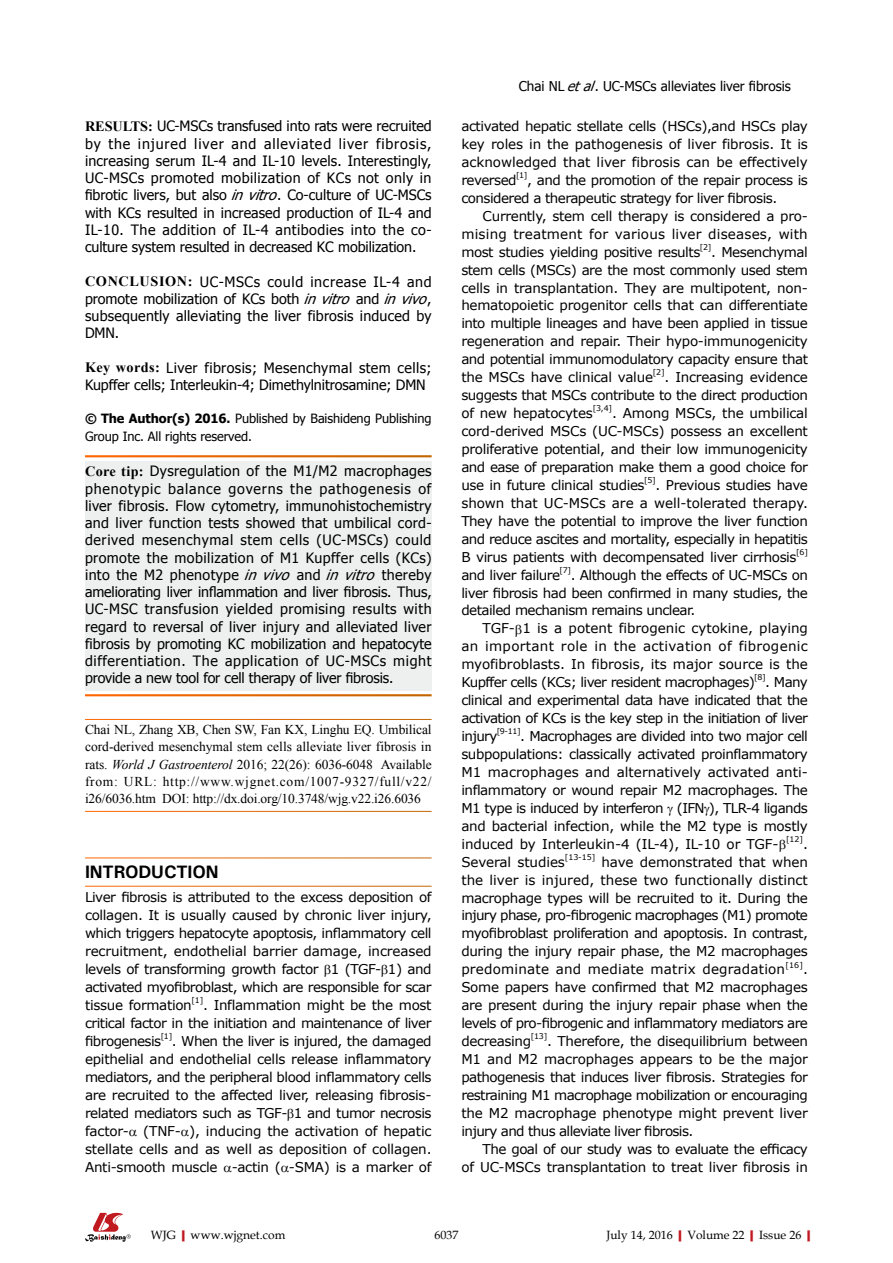
<style>
.page{position:relative;width:893px;height:1263px;background:#fff}
.page>*{position:absolute;margin:0;border:0;box-sizing:border-box;transform-origin:0 0}
.t1{font:700 18px "Univers";letter-spacing:-.01em;color:#000}
.t2{font:14.25px/17.2px "Tahoma";letter-spacing:-.005em;color:#000;text-align:justify}
.t3{font:13.5px/18px "Verdana";letter-spacing:-.035em;color:#000;text-align:justify}
.t4{font:13.5px/17.2px "Times New Roman";letter-spacing:-.01em;color:#000;text-align:justify}
.t5{font:13.5px "Verdana";letter-spacing:-.015em;color:#000}
.t6{font:13.5px "Verdana";letter-spacing:-.005em;color:#000}
.t7{font:13.5px "Verdana";letter-spacing:.015em;color:#000}
.t8{font:13.5px "Verdana";letter-spacing:.02em;color:#000}
.t9{font:13.5px "Tahoma";color:#000}
.t10{font:13.5px "Verdana";color:#000}
.t11{font:13.5px "Verdana";letter-spacing:-.01em;color:#000}
.t12{font:12.75px/17.2px "Tahoma";letter-spacing:-.005em;color:#000}
.t13{font:12px "Book Antiqua";color:#000}
.t14{font:7.8px "Verdana";letter-spacing:-.005em;color:#000}
.s1{font-family:"Times New Roman";font-weight:700}
.s2{font-style:italic}
.s3{font-weight:700}
.s4{font-weight:700;color:#c01920}
</style>
<div class="page">
<div style="left:85px;top:461px;width:347px;height:230px;background:#eeefef"></div>
<svg style="left:85px;top:1213px;width:46px;height:29px"></svg>
<p class="t2" style="left:85px;top:117px;width:348px"><span class="s1">RESULTS:</span> UC-MSCs transfused into rats were recruited by the injured liver and alleviated liver fibrosis, increasing serum IL-4 and IL-10 levels. Interestingly, UC-MSCs promoted mobilization of KCs not only in fibrotic livers, but also <span class="s2">invitro</span>. Co-culture of UC-MSCs with KCs resulted in increased production of IL-4 and IL-10. The addition of IL-4 antibodies into the co&shy;culture system resulted in decreased KC mobilization.</p>
<p class="t2" style="left:85px;top:272px;width:348px"><span class="s1">CONCLUSION:</span> UC-MSCs could increase IL-4 and promote mobilization of KCs both <span class="s2">invitro</span> and <span class="s2">invivo</span>, subsequently alleviating the liver fibrosis induced by DMN.</p>
<p class="t2" style="left:85px;top:358px;width:348px"><span class="s1">Key words:</span> Liver fibrosis; Mesenchymal stem cells;<br>Kupffer cells; Interleukin-4; Dimethylnitrosamine; DMN</p>
<p class="t12" style="left:85px;top:409px;width:348px"><span class="s3">© The Author(s) 2016.</span> Published by Baishideng Publishing<br>Group Inc. All rights reserved.</p>
<p class="t2" style="left:85px;top:462px;width:348px"><span class="s1">Core tip:</span> Dysregulation of the M1/M2 macrophages phenotypic balance governs the pathogenesis of liver fibrosis. Flow cytometry, immunohistochemistry and liver function tests showed that umbilical cord&shy;derived mesenchymal stem cells (UC-MSCs) could promote the mobilization of M1 Kupffer cells (KCs) into the M2 phenotype <span class="s2">invivo</span> and <span class="s2">invitro</span> thereby ameliorating liver inflammation and liver fibrosis. Thus, UC-MSC transfusion yielded promising results with regard to reversal of liver injury and alleviated liver fibrosis by promoting KC mobilization and hepatocyte differentiation. The application of UC-MSCs might provide a new tool for cell therapy of liver fibrosis.</p>
<p class="t4" style="left:85px;top:721px;width:348px">Chai NL, Zhang XB, Chen SW, Fan KX, Linghu EQ. Umbilical cord-derived mesenchymal stem cells alleviate liver fibrosis in rats. <span class="s2">World J Gastroenterol</span> 2016; 22(26): 6036-6048 Available from: URL: http://www.wjgnet.com/1007-9327/full/v22/ i26/6036.htm DOI: http://dx.doi.org/10.3748/wjg.v22.i26.6036</p>
<p class="t1" style="left:85px;top:861px;width:135px">INTRODUCTION</p>
<p class="t3" style="left:85px;top:887px;width:348px">Liver fibrosis is attributed to the excess deposition of collagen. It is usually caused by chronic liver injury, which triggers hepatocyte apoptosis, inflammatory cell recruitment, endothelial barrier damage, increased levels of transforming growth factor 1 (TGF- 1) and activated myofibroblast, which are responsible for scar tissue formation</p>
<p class="t14" style="left:192px;top:995px;width:13px">[1]</p>
<p class="t3" style="left:85px;top:995px;width:348px;text-indent:118px">. Inflammation might be the most critical factor in the initiation and maintenance of liver fibrogenesis</p>
<p class="t14" style="left:161px;top:1031px;width:13px">[1]</p>
<p class="t3" style="left:85px;top:1031px;width:348px;text-indent:87px">. When the liver is injured, the damaged epithelial and endothelial cells release inflammatory mediators, and the peripheral blood inflammatory cells are recruited to the affected liver, releasing fibrosis&shy;related mediators such as TGF- 1 and tumor necrosis factor- (TNF- ), inducing the activation of hepatic stellate cells and as well as deposition of collagen.<br>Anti-smooth muscle -actin ( -SMA) is a marker of</p>
<p class="t9" style="left:519px;top:77px;width:274px">Chai NL <span class="s2">etal</span>. UC-MSCs alleviates liver fibrosis</p>
<p class="t3" style="left:461px;top:116px;width:348px">activated hepatic stellate cells (HSCs),and HSCs play key roles in the pathogenesis of liver fibrosis. It is acknowledged that liver fibrosis can be effectively reversed</p>
<p class="t14" style="left:516px;top:170px;width:13px">[1]</p>
<p class="t3" style="left:527px;top:170px;width:282px">, and the promotion of the repair process is</p>
<p class="t3" style="left:461px;top:188px;width:317px">considered a therapeutic strategy for liver fibrosis.</p>
<p class="t3" style="left:483px;top:206px;width:325px">Currently, stem cell therapy is considered a pro-</p>
<p class="t7" style="left:461px;top:225px;width:348px">mising treatment for various liver diseases, with</p>
<p class="t3" style="left:461px;top:242px;width:240px">most studies yielding positive results</p>
<p class="t14" style="left:700px;top:242px;width:13px">[2]</p>
<p class="t3" style="left:461px;top:242px;width:348px;text-indent:250px">. Mesenchymal stem cells (MSCs) are the most commonly used stem cells in transplantation. They are multipotent, non&shy;hematopoietic progenitor cells that can differentiate into multiple lineages and have been applied in tissue regeneration and repair. Their hypo-immunogenicity and potential immunomodulatory capacity ensure that the MSCs have clinical value</p>
<p class="t14" style="left:653px;top:368px;width:13px">[2]</p>
<p class="t3" style="left:461px;top:368px;width:348px;text-indent:203px">. Increasing evidence suggests that MSCs contribute to the direct production of new hepatocytes</p>
<p class="t14" style="left:593px;top:403px;width:21px">[3,4]</p>
<p class="t3" style="left:461px;top:404px;width:348px;text-indent:151px">. Among MSCs, the umbilical cord-derived MSCs (UC-MSCs) possess an excellent proliferative potential, and their low immunogenicity and ease of preparation make them a good choice for use in future clinical studies</p>
<p class="t14" style="left:644px;top:475px;width:13px">[5]</p>
<p class="t3" style="left:461px;top:475px;width:348px;text-indent:194px">. Previous studies have shown that UC-MSCs are a well-tolerated therapy.<br>They have the potential to improve the liver function and reduce ascites and mortality, especially in hepatitis B virus patients with decompensated liver cirrhosis</p>
<p class="t14" style="left:796px;top:547px;width:13px">[6]</p>
<p class="t3" style="left:461px;top:565px;width:100px">and liver failure</p>
<p class="t14" style="left:560px;top:565px;width:13px">[7]</p>
<p class="t3" style="left:571px;top:565px;width:239px">. Although the effects of UC-MSCs on</p>
<p class="t3" style="left:461px;top:583px;width:348px">liver fibrosis had been confirmed in many studies, the</p>
<p class="t3" style="left:461px;top:601px;width:235px">detailed mechanism remains unclear.</p>
<p class="t10" style="left:483px;top:620px;width:327px">TGF- 1 is a potent fibrogenic cytokine, playing</p>
<p class="t8" style="left:461px;top:638px;width:348px">an important role in the activation of fibrogenic</p>
<p class="t6" style="left:461px;top:656px;width:348px">myofibroblasts. In fibrosis, its major source is the</p>
<p class="t3" style="left:461px;top:673px;width:295px">Kupffer cells (KCs; liver resident macrophages)</p>
<p class="t14" style="left:754px;top:673px;width:13px">[8]</p>
<p class="t3" style="left:461px;top:673px;width:348px;text-indent:304px">. Many clinical and experimental data have indicated that the activation of KCs is the key step in the initiation of liver injury</p>
<p class="t14" style="left:497px;top:726px;width:25px">[9-11]</p>
<p class="t3" style="left:461px;top:727px;width:348px;text-indent:59px">. Macrophages are divided into two major cell subpopulations: classically activated proinflammatory M1 macrophages and alternatively activated anti&shy;inflammatory or wound repair M2 macrophages. The M1 type is induced by interferon (IFN ), TLR-4 ligands and bacterial infection, while the M2 type is mostly induced by Interleukin-4 (IL-4), IL-10 or TGF-</p>
<p class="t14" style="left:786px;top:834px;width:19px">[12]</p>
<p class="t3" style="left:803px;top:834px;width:6px">.</p>
<p class="t6" style="left:461px;top:853px;width:105px">Several studies</p>
<p class="t14" style="left:565px;top:852px;width:32px">[13-15]</p>
<p class="t3" style="left:461px;top:852px;width:348px;text-indent:140px">have demonstrated that when the liver is injured, these two functionally distinct macrophage types will be recruited to it. During the injury phase, pro-fibrogenic macrophages (M1) promote myofibroblast proliferation and apoptosis. In contrast, during the injury repair phase, the M2 macrophages predominate and mediate matrix degradation</p>
<p class="t14" style="left:785px;top:960px;width:19px">[16]</p>
<p class="t3" style="left:461px;top:960px;width:348px;text-indent:342px">.<br>Some papers have confirmed that M2 macrophages are present during the injury repair phase when the levels of pro-fibrogenic and inflammatory mediators are decreasing</p>
<p class="t14" style="left:531px;top:1031px;width:18px">[13]</p>
<p class="t3" style="left:547px;top:1032px;width:262px">. Therefore, the disequilibrium between</p>
<p class="t11" style="left:461px;top:1050px;width:348px">M1 and M2 macrophages appears to be the major</p>
<p class="t3" style="left:461px;top:1067px;width:348px">pathogenesis that induces liver fibrosis. Strategies for</p>
<p class="t3" style="left:461px;top:1085px;width:348px">restraining M1 macrophage mobilization or encouraging</p>
<p class="t5" style="left:461px;top:1104px;width:348px">the M2 macrophage phenotype might prevent liver</p>
<p class="t3" style="left:461px;top:1121px;width:233px">injury and thus alleviate liver fibrosis.</p>
<p class="t3" style="left:483px;top:1139px;width:327px">The goal of our study was to evaluate the efficacy</p>
<p class="t5" style="left:461px;top:1158px;width:348px">of UC-MSCs transplantation to treat liver fibrosis in</p>
<p class="t13" style="left:151px;top:1226px;width:136px">WJG<span class="s4">|</span>www.wjgnet.com</p>
<p class="t13" style="left:434px;top:1226px;width:25px">6037</p>
<p class="t13" style="left:606px;top:1226px;width:211px">July 14, 2016<span class="s4">|</span>Volume 22<span class="s4">|</span>Issue 26<span class="s4">|</span></p>
</div>
